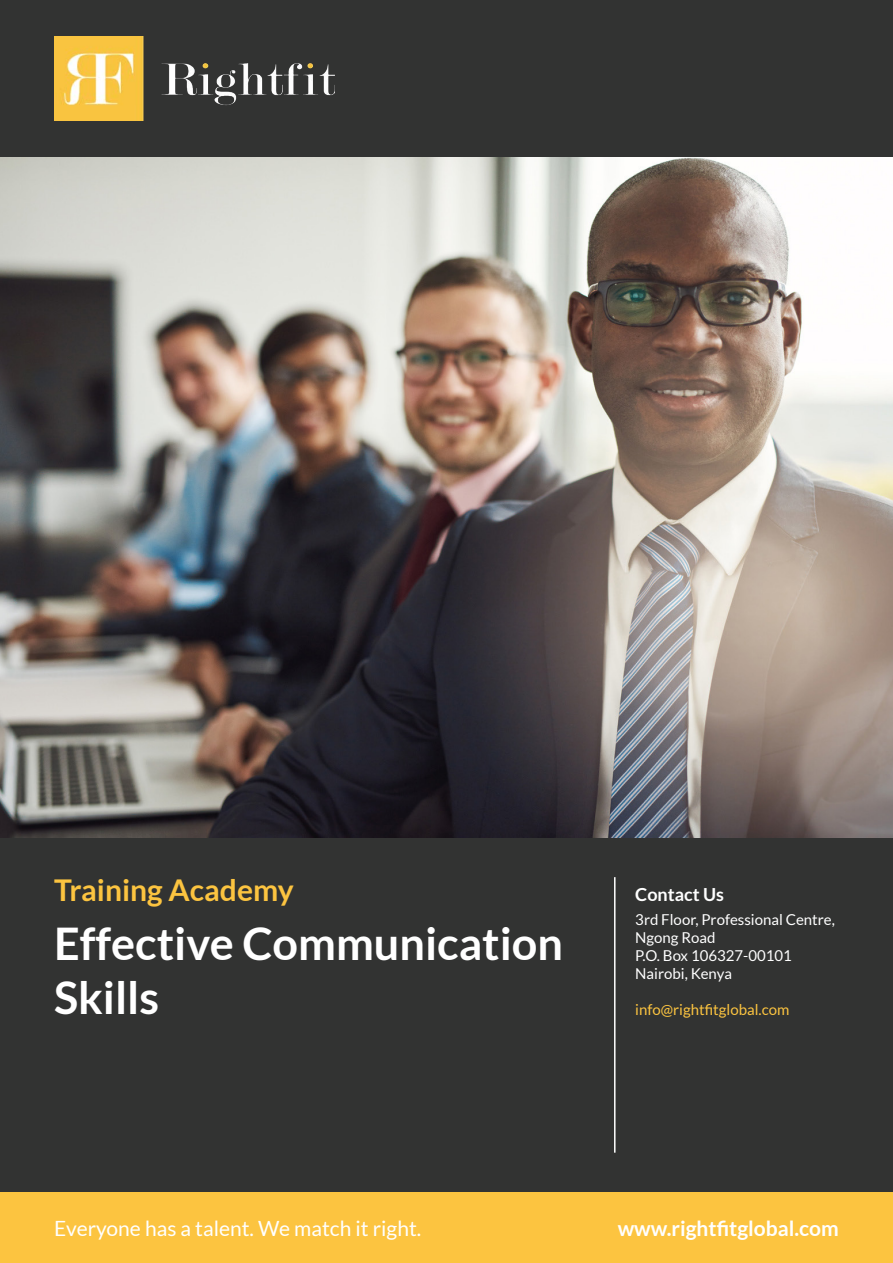
<style>
.page{position:relative;width:893px;height:1263px;background:#323332}
.page>*{position:absolute;margin:0;border:0;box-sizing:border-box;transform-origin:0 0}
.t1{font:700 45px/54px "Lato";color:#fff}
.t2{font:700 30px "Lato";color:#fcc440}
.t3{font:21px "Lato";color:#fff}
.t4{font:700 21px "Lato";color:#fff}
.t5{font:700 18px "Lato";color:#fff}
.t6{font:15px "Lato";color:#fff}
.t7{font:15px "Lato";color:#fcc440}
</style>
<div class="page">
<div style="left:0;top:1192px;width:893px;height:71px;background:#fcc440"></div>
<hr style="left:614px;top:877px;width:1px;height:276px;background:#fff">
<img style="left:54px;top:37px;width:280px;height:84px">
<img style="left:0;top:157px;width:893px;height:681px">
<p class="t2" style="left:54px;top:873px;width:241px">Training Academy</p>
<p class="t1" style="left:54px;top:916px;width:510px">Effective Communication<br>Skills</p>
<p class="t5" style="left:635px;top:884px;width:90px">Contact Us</p>
<p class="t6" style="left:635px;top:911px;width:201px">3rd Floor, Professional Centre,</p>
<p class="t6" style="left:635px;top:929px;width:82px">Ngong Road</p>
<p class="t6" style="left:635px;top:947px;width:158px">P.O. Box 106327-00101</p>
<p class="t6" style="left:635px;top:965px;width:98px">Nairobi, Kenya</p>
<p class="t7" style="left:635px;top:1001px;width:156px">info@rightfitglobal.com</p>
<p class="t3" style="left:54px;top:1217px;width:369px">Everyone has a talent. We match it right.</p>
<p class="t4" style="left:618px;top:1216px;width:223px">www.rightfitglobal.com</p>
</div>
